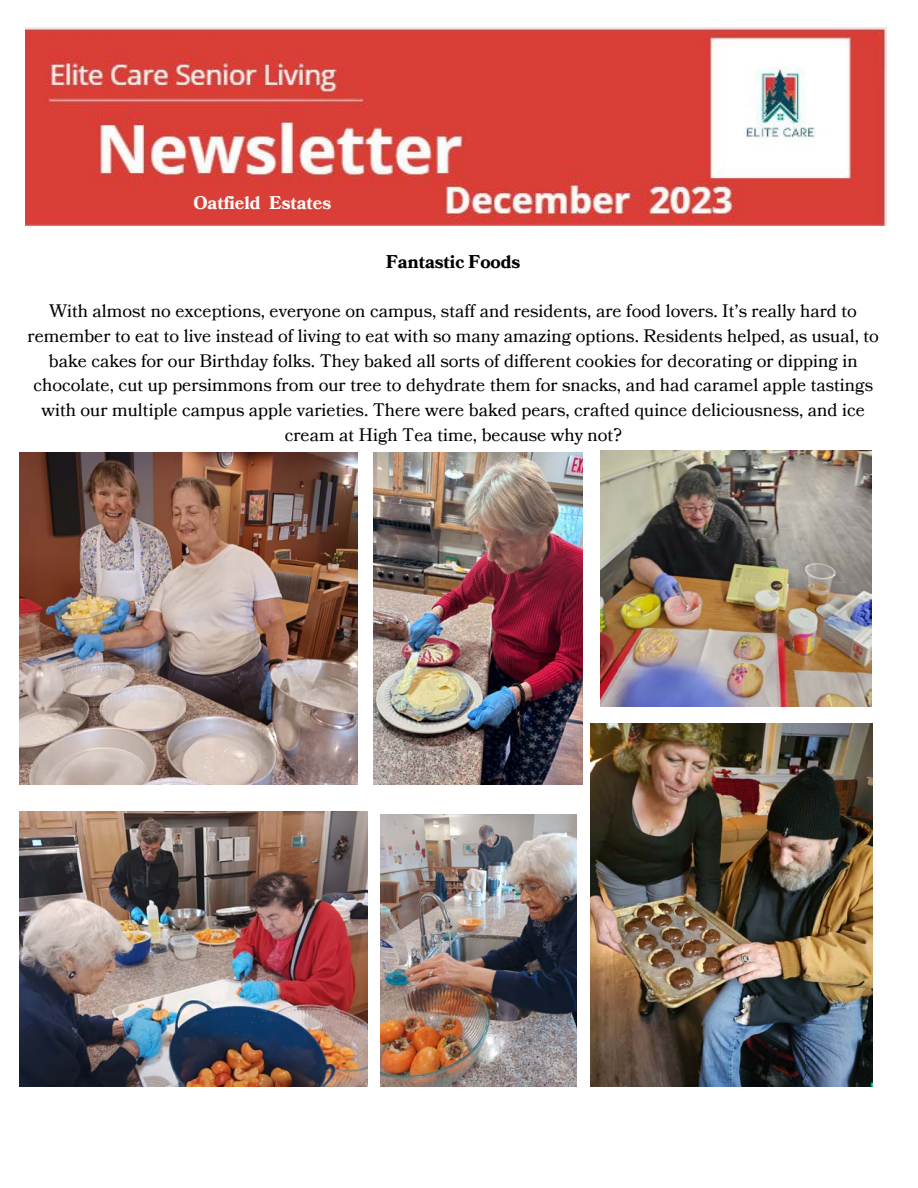
<style>
.page{position:relative;width:918px;height:1188px;background:#fff}
.page>*{position:absolute;margin:0;border:0;box-sizing:border-box;transform-origin:0 0}
.t1{font:18px/24.8px "Bookmania";color:#000;text-align:center}
.t2{font:700 18px "Bookmania";color:#fbfbf9}
.t3{font:700 18px "Bookmania";color:#000}
</style>
<div class="page">
<img style="left:25px;top:28px;width:862px;height:198px">
<img style="left:19px;top:453px;width:339px;height:332px">
<img style="left:373px;top:453px;width:210px;height:332px">
<img style="left:600px;top:451px;width:271px;height:255px">
<img style="left:20px;top:812px;width:347px;height:274px">
<img style="left:381px;top:815px;width:195px;height:272px">
<img style="left:591px;top:723px;width:281px;height:364px">
<p class="t2" style="left:193px;top:190px;width:139px">Oatfield Estates</p>
<p class="t3" style="left:386px;top:249px;width:136px">Fantastic Foods</p>
<p class="t1" style="left:28px;top:299px;width:853px">With almost no exceptions, everyone on campus, staff and residents, are food lovers. It’s really hard to remember to eat to live instead of living to eat with so many amazing options. Residents helped, as usual, to bake cakes for our Birthday folks. They baked all sorts of different cookies for decorating or dipping in chocolate, cut up persimmons from our tree to dehydrate them for snacks, and had caramel apple tastings with our multiple campus apple varieties. There were baked pears, crafted quince deliciousness, and ice cream at High Tea time, because why not?</p>
</div>
